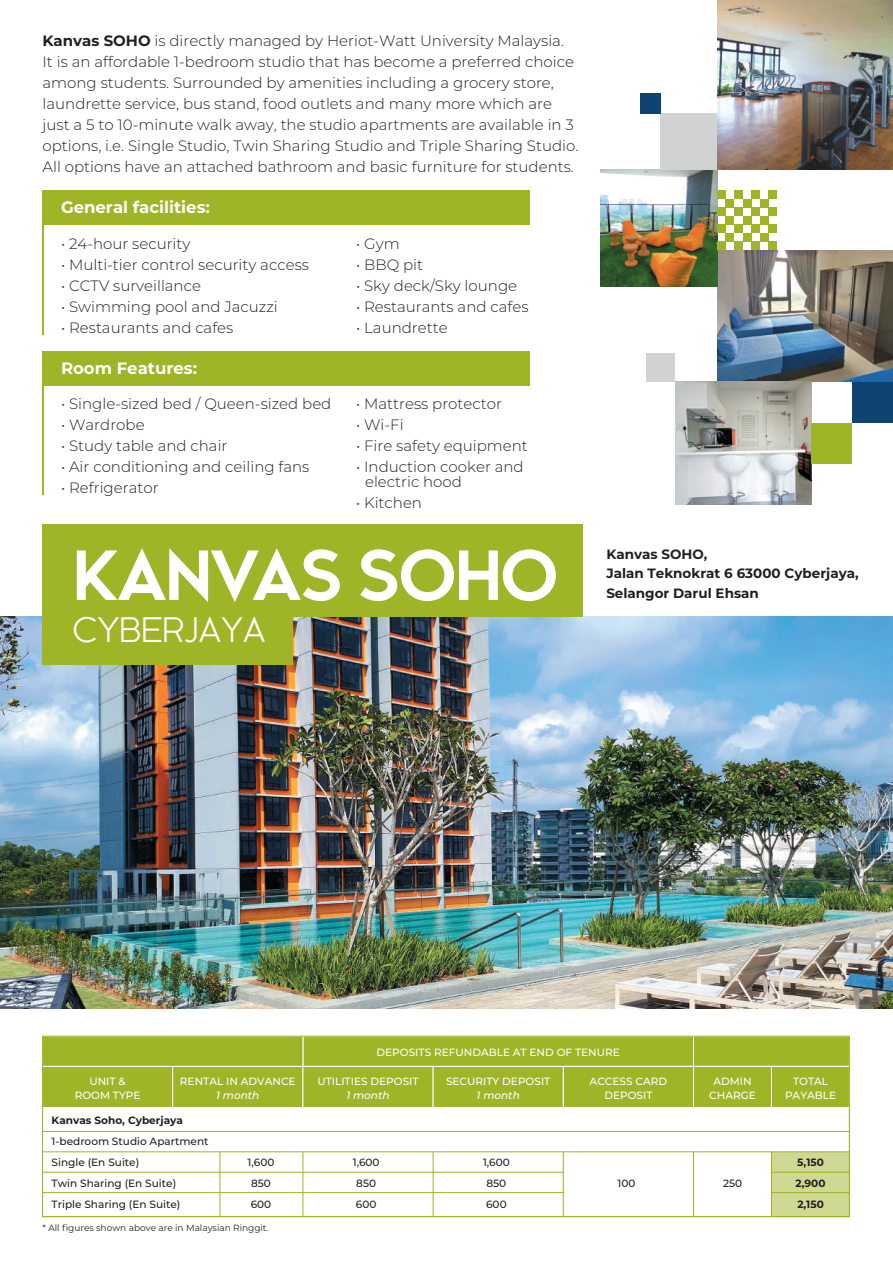
<style>
.page{position:relative;width:893px;height:1263px;background:#fff}
.page>*{position:absolute;margin:0;border:0;box-sizing:border-box;transform-origin:0 0}
.t1{font:700 66px "Kessel 105 W00";letter-spacing:-.02em;color:#fff}
.t2{font:33px "Kessel 105 W00";color:#fff}
.t3{font:700 16.5px "Montserrat";color:#fff}
.t4{font:300 15px/21px "Montserrat";color:#231f20}
.t5{font:700 13.5px/19.5px "Montserrat";color:#231f20}
.t6{font:500 10.5px/13.6px "Montserrat";color:#fff;text-align:center}
.t7{font:500 10.5px/21px "Montserrat";color:#231f20}
.t8{font:700 10.5px/21px "Montserrat";color:#231f20}
.t9{font:italic 500 10.5px "Montserrat";color:#fff}
.t10{font:9px "Montserrat";color:#231f20}
.s1{font-weight:700}
</style>
<div class="page">
<div style="left:771px;top:1152px;width:78px;height:64px;background:#cfd993"></div>
<div style="left:42px;top:1066px;width:131px;height:42px;background:#a0b427;border:1px solid #fff"></div>
<div style="left:172px;top:1066px;width:131px;height:42px;background:#a0b427;border:1px solid #fff"></div>
<div style="left:303px;top:1066px;width:130px;height:42px;background:#a0b427;border:1px solid #fff"></div>
<div style="left:433px;top:1066px;width:131px;height:42px;background:#a0b427;border:1px solid #fff"></div>
<div style="left:303px;top:1036px;width:391px;height:31px;background:#a0b427;border:1px solid #fff"></div>
<div style="left:693px;top:1036px;width:157px;height:31px;background:#a0b427"></div>
<div style="left:42px;top:1036px;width:261px;height:31px;background:#a0b427;border:1px solid #fff"></div>
<div style="left:563px;top:1066px;width:131px;height:42px;background:#a0b427;border:1px solid #fff"></div>
<div style="left:693px;top:1066px;width:79px;height:42px;background:#a0b427;border:1px solid #fff"></div>
<div style="left:771px;top:1066px;width:79px;height:42px;background:#a0b427;border:1px solid #fff"></div>
<hr style="left:43px;top:1131px;width:806px;height:1px;background:#a0b427">
<hr style="left:43px;top:1151px;width:806px;height:1px;background:#a0b427">
<hr style="left:43px;top:1172px;width:520px;height:1px;background:#a0b427">
<hr style="left:43px;top:1192px;width:520px;height:1px;background:#a0b427">
<hr style="left:771px;top:1172px;width:78px;height:1px;background:#a0b427">
<hr style="left:771px;top:1192px;width:78px;height:1px;background:#a0b427">
<hr style="left:220px;top:1152px;width:1px;height:64px;background:#a0b427">
<hr style="left:303px;top:1152px;width:1px;height:64px;background:#a0b427">
<hr style="left:433px;top:1152px;width:1px;height:64px;background:#a0b427">
<hr style="left:563px;top:1152px;width:1px;height:64px;background:#a0b427">
<hr style="left:693px;top:1152px;width:1px;height:64px;background:#a0b427">
<hr style="left:771px;top:1152px;width:1px;height:64px;background:#a0b427">
<div style="left:42px;top:1036px;width:808px;height:181px;border:1px solid #a0b427"></div>
<img style="left:0;top:616px;width:893px;height:392px">
<div style="left:43px;top:524px;width:540px;height:92px;background:#a0b427"></div>
<div style="left:43px;top:573px;width:250px;height:92px;background:#a0b427"></div>
<img style="left:717px;top:0;width:176px;height:169px">
<img style="left:717px;top:250px;width:176px;height:132px">
<img style="left:675px;top:382px;width:136px;height:122px">
<img style="left:601px;top:170px;width:116px;height:117px">
<div style="left:661px;top:114px;width:56px;height:56px;background:#d1d2d4"></div>
<div style="left:640px;top:93px;width:21px;height:21px;background:#0f4372"></div>
<div style="left:852px;top:382px;width:41px;height:41px;background:#0f4372"></div>
<div style="left:811px;top:423px;width:41px;height:40px;background:#a0b427"></div>
<div style="left:646px;top:353px;width:29px;height:29px;background:#d1d2d4"></div>
<div style="left:768px;top:225px;width:9px;height:8px;background:#a0b427"></div>
<div style="left:751px;top:225px;width:9px;height:8px;background:#a0b427"></div>
<div style="left:760px;top:216px;width:8px;height:9px;background:#a0b427"></div>
<div style="left:768px;top:207px;width:9px;height:9px;background:#a0b427"></div>
<div style="left:743px;top:216px;width:8px;height:9px;background:#a0b427"></div>
<div style="left:751px;top:207px;width:9px;height:9px;background:#a0b427"></div>
<div style="left:760px;top:199px;width:8px;height:8px;background:#a0b427"></div>
<div style="left:768px;top:190px;width:9px;height:9px;background:#a0b427"></div>
<div style="left:743px;top:199px;width:8px;height:8px;background:#a0b427"></div>
<div style="left:751px;top:190px;width:9px;height:9px;background:#a0b427"></div>
<div style="left:734px;top:225px;width:9px;height:8px;background:#a0b427"></div>
<div style="left:717px;top:225px;width:9px;height:8px;background:#a0b427"></div>
<div style="left:726px;top:216px;width:8px;height:9px;background:#a0b427"></div>
<div style="left:734px;top:207px;width:9px;height:9px;background:#a0b427"></div>
<div style="left:717px;top:207px;width:9px;height:9px;background:#a0b427"></div>
<div style="left:726px;top:199px;width:8px;height:8px;background:#a0b427"></div>
<div style="left:768px;top:242px;width:9px;height:8px;background:#a0b427"></div>
<div style="left:751px;top:242px;width:9px;height:8px;background:#a0b427"></div>
<div style="left:760px;top:233px;width:8px;height:9px;background:#a0b427"></div>
<div style="left:743px;top:233px;width:8px;height:9px;background:#a0b427"></div>
<div style="left:734px;top:242px;width:9px;height:8px;background:#a0b427"></div>
<div style="left:717px;top:242px;width:9px;height:8px;background:#a0b427"></div>
<div style="left:726px;top:233px;width:8px;height:9px;background:#a0b427"></div>
<div style="left:734px;top:190px;width:9px;height:9px;background:#a0b427"></div>
<div style="left:717px;top:190px;width:9px;height:9px;background:#a0b427"></div>
<div style="left:43px;top:191px;width:487px;height:34px;background:#a0b427"></div>
<hr style="left:43px;top:191px;width:1px;height:144px;background:#a0b427">
<div style="left:43px;top:351px;width:487px;height:34px;background:#a0b427"></div>
<hr style="left:43px;top:351px;width:1px;height:144px;background:#a0b427">
<p class="t4" style="left:43px;top:29px;width:537px"><span class="s1">Kanvas SOHO</span> is directly managed by Heriot-Watt University Malaysia.<br>It is an affordable 1-bedroom studio that has become a preferred choice among students. Surrounded by amenities including a grocery store, laundrette service, bus stand, food outlets and many more which are just a 5 to 10-minute walk away, the studio apartments are available in 3 options, i.e. Single Studio, Twin Sharing Studio and Triple Sharing Studio.<br>All options have an attached bathroom and basic furniture for students.</p>
<p class="t3" style="left:61px;top:196px;width:150px">General facilities:</p>
<p class="t4" style="left:61px;top:232px;width:131px">• 24-hour security</p>
<p class="t4" style="left:61px;top:253px;width:249px">• Multi-tier control security access</p>
<p class="t4" style="left:61px;top:274px;width:141px">• CCTV surveillance</p>
<p class="t4" style="left:61px;top:295px;width:218px">• Swimming pool and Jacuzzi</p>
<p class="t4" style="left:61px;top:316px;width:174px">• Restaurants and cafes</p>
<p class="t3" style="left:61px;top:356px;width:137px">Room Features:</p>
<p class="t4" style="left:61px;top:393px;width:272px">• Single-sized bed / Queen-sized bed</p>
<p class="t4" style="left:61px;top:414px;width:85px">• Wardrobe</p>
<p class="t4" style="left:61px;top:435px;width:168px">• Study table and chair</p>
<p class="t4" style="left:61px;top:456px;width:250px">• Air conditioning and ceiling fans</p>
<p class="t4" style="left:61px;top:477px;width:99px">• Refrigerator</p>
<p class="t4" style="left:356px;top:232px;width:45px">• Gym</p>
<p class="t4" style="left:356px;top:253px;width:69px">• BBQ pit</p>
<p class="t4" style="left:356px;top:274px;width:163px">• Sky deck/Sky lounge</p>
<p class="t4" style="left:356px;top:295px;width:174px">• Restaurants and cafes</p>
<p class="t4" style="left:356px;top:316px;width:93px">• Laundrette</p>
<p class="t4" style="left:356px;top:393px;width:147px">• Mattress protector</p>
<p class="t4" style="left:356px;top:414px;width:49px">• Wi-Fi</p>
<p class="t4" style="left:356px;top:435px;width:173px">• Fire safety equipment</p>
<p class="t4" style="left:365px;top:459px;width:160px;line-height:15px;text-indent:-9px">• Induction cooker and electric hood</p>
<p class="t4" style="left:356px;top:492px;width:67px">• Kitchen</p>
<h1 class="t1" style="left:73px;top:537px;width:487px">KANVAS SOHO</h1>
<h2 class="t2" style="left:73px;top:611px;width:194px">CYBERJAYA</h2>
<p class="t5" style="left:606px;top:543px;width:254px">Kanvas SOHO,<br>Jalan Teknokrat 6 63000 Cyberjaya,<br>Selangor Darul Ehsan</p>
<p class="t6" style="left:75px;top:1074px;width:67px">UNIT &amp;<br>ROOM TYPE</p>
<p class="t6" style="left:180px;top:1074px;width:117px">RENTAL IN ADVANCE</p>
<p class="t9" style="left:216px;top:1088px;width:45px">1 month</p>
<p class="t6" style="left:377px;top:1045px;width:245px">DEPOSITS REFUNDABLE AT END OF TENURE</p>
<p class="t6" style="left:590px;top:1074px;width:79px">ACCESS CARD<br>DEPOSIT</p>
<p class="t6" style="left:709px;top:1074px;width:48px">ADMIN<br>CHARGE</p>
<p class="t6" style="left:785px;top:1074px;width:53px">TOTAL<br>PAYABLE</p>
<p class="t6" style="left:317px;top:1074px;width:103px">UTILITIES DEPOSIT</p>
<p class="t9" style="left:346px;top:1088px;width:45px">1 month</p>
<p class="t6" style="left:446px;top:1074px;width:106px">SECURITY DEPOSIT</p>
<p class="t9" style="left:477px;top:1088px;width:45px">1 month</p>
<p class="t8" style="left:52px;top:1109px;width:133px">Kanvas Soho, Cyberjaya</p>
<p class="t7" style="left:52px;top:1130px;width:158px">1-bedroom Studio Apartment<br>Single (En Suite)<br>Twin Sharing (En Suite)<br>Triple Sharing (En Suite)</p>
<p class="t7" style="left:248px;top:1151px;width:28px">1,600<br>850<br>600</p>
<p class="t7" style="left:353px;top:1151px;width:28px">1,600<br>850<br>600</p>
<p class="t7" style="left:483px;top:1151px;width:28px">1,600<br>850<br>600</p>
<p class="t10" style="left:43px;top:1221px;width:227px">* All figures shown above are in Malaysian Ringgit.</p>
<p class="t7" style="left:618px;top:1172px;width:19px">100</p>
<p class="t7" style="left:723px;top:1172px;width:21px">250</p>
<p class="t8" style="left:796px;top:1151px;width:31px">5,150<br>2,900<br>2,150</p>
</div>
